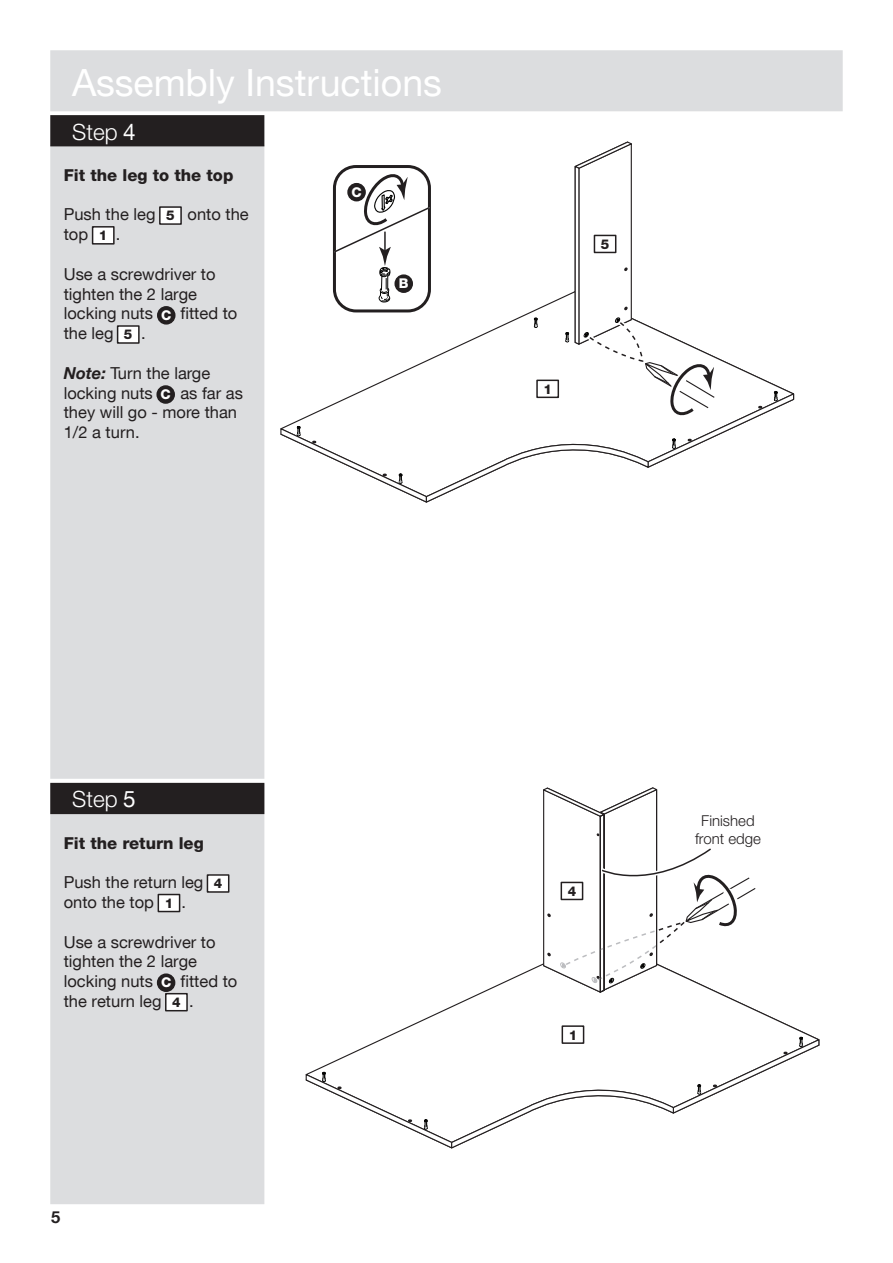
<style>
.page{position:relative;width:893px;height:1263px;background:#fff}
.page>*{position:absolute;margin:0;border:0;box-sizing:border-box;transform-origin:0 0}
.t1{font:37.5px "Helvetica Neue CE";color:#fff}
.t2{font:300 22.5px "Helvetica Neue CE";color:#fff}
.t3{font:16.5px/19.8px "Helvetica Neue CE";color:#231f20}
.t4{font:800 16.5px "Helvetica Neue CE";color:#231f20}
.t5{font:700 16.5px "Helvetica Neue CE";color:#231f20}
.t6{font:300 15px/18px "Helvetica Neue CE";color:#231f20;text-align:center}
.t7{font:800 13.5px "Helvetica Neue CE";color:#231f20}
.t8{font:800 13.5px "Helvetica Neue CE";color:#fff}
.s1{font-weight:400}
.s2{font-weight:700;font-style:italic}
</style>
<div class="page">
<div style="left:51px;top:51px;width:791px;height:60px;background:#dcdddf"></div>
<div style="left:50px;top:50px;width:793px;height:61px;border:2px solid #dcdddf"></div>
<div style="left:51px;top:146px;width:213px;height:1057px;background:#dcdddf"></div>
<div style="left:50px;top:145px;width:214px;height:1059px;border:2px solid #dcdddf"></div>
<div style="left:51px;top:116px;width:213px;height:30px;background:#231f20"></div>
<div style="left:50px;top:115px;width:214px;height:31px;border:2px solid #231f20"></div>
<svg style="left:50px;top:779px;width:215px;height:5px"></svg>
<div style="left:51px;top:784px;width:213px;height:29px;background:#231f20"></div>
<div style="left:50px;top:783px;width:214px;height:31px;border:2px solid #231f20"></div>
<svg style="left:280px;top:141px;width:515px;height:362px"></svg>
<svg style="left:305px;top:787px;width:515px;height:362px"></svg>
<div style="left:160px;top:207px;width:21px;height:17px;background:#fff"></div>
<div style="left:159px;top:206px;width:23px;height:19px;border:2px solid #231f20"></div>
<div style="left:93px;top:227px;width:21px;height:17px;background:#fff"></div>
<div style="left:92px;top:226px;width:23px;height:19px;border:2px solid #231f20"></div>
<div style="left:158px;top:307px;width:17px;height:17px;background:#231f20;border-radius:50%"></div>
<div style="left:157px;top:306px;width:19px;height:19px;border:2px solid #231f20;border-radius:50%"></div>
<div style="left:118px;top:326px;width:21px;height:17px;background:#fff"></div>
<div style="left:117px;top:325px;width:23px;height:19px;border:2px solid #231f20"></div>
<div style="left:157px;top:386px;width:17px;height:17px;background:#231f20;border-radius:50%"></div>
<div style="left:156px;top:385px;width:19px;height:19px;border:2px solid #231f20;border-radius:50%"></div>
<div style="left:207px;top:875px;width:22px;height:17px;background:#fff"></div>
<div style="left:207px;top:874px;width:22px;height:19px;border:2px solid #231f20"></div>
<div style="left:158px;top:894px;width:22px;height:17px;background:#fff"></div>
<div style="left:158px;top:894px;width:22px;height:18px;border:2px solid #231f20"></div>
<div style="left:158px;top:974px;width:17px;height:17px;background:#231f20;border-radius:50%"></div>
<div style="left:157px;top:973px;width:18px;height:19px;border:2px solid #231f20;border-radius:50%"></div>
<div style="left:166px;top:994px;width:21px;height:17px;background:#fff"></div>
<div style="left:165px;top:993px;width:23px;height:18px;border:2px solid #231f20"></div>
<p class="t1" style="left:72px;top:60px;width:371px">Assembly Instructions</p>
<p class="t2" style="left:72px;top:118px;width:65px">Step <span class="s1">4</span></p>
<p class="t4" style="left:64px;top:165px;width:171px">Fit the leg to the top</p>
<p class="t3" style="left:64px;top:205px;width:93px">Push the leg</p>
<p class="t3" style="left:188px;top:205px;width:63px">onto the</p>
<p class="t3" style="left:64px;top:225px;width:26px">top</p>
<p class="t3" style="left:116px;top:225px;width:6px">.</p>
<p class="t3" style="left:64px;top:264px;width:153px">Use a screwdriver to tighten the 2 large locking nuts</p>
<p class="t7" style="left:166px;top:207px;width:10px">5</p>
<p class="t7" style="left:99px;top:227px;width:10px">1</p>
<p class="t3" style="left:181px;top:304px;width:58px">fitted to</p>
<p class="t8" style="left:161px;top:307px;width:12px">C</p>
<p class="t3" style="left:64px;top:324px;width:51px">the leg</p>
<p class="t3" style="left:141px;top:324px;width:6px">.</p>
<p class="t3" style="left:64px;top:363px;width:148px"><span class="s2">Note:</span> Turn the large locking nuts</p>
<p class="t7" style="left:124px;top:326px;width:10px">5</p>
<p class="t3" style="left:64px;top:383px;width:181px;text-indent:117px">as far as they will go - more than<br>1/2 a turn.</p>
<p class="t8" style="left:161px;top:386px;width:12px">C</p>
<p class="t8" style="left:351px;top:183px;width:12px">C</p>
<p class="t8" style="left:399px;top:275px;width:11px">B</p>
<p class="t7" style="left:601px;top:236px;width:10px">5</p>
<p class="t7" style="left:543px;top:381px;width:10px">1</p>
<p class="t2" style="left:72px;top:785px;width:65px">Step <span class="s1">5</span></p>
<p class="t4" style="left:64px;top:832px;width:141px">Fit the return leg</p>
<p class="t3" style="left:64px;top:872px;width:141px">Push the return leg onto the top</p>
<p class="t7" style="left:214px;top:875px;width:10px">4</p>
<p class="t7" style="left:165px;top:895px;width:10px">1</p>
<p class="t3" style="left:181px;top:892px;width:6px">.</p>
<p class="t3" style="left:64px;top:932px;width:153px">Use a screwdriver to tighten the 2 large locking nuts</p>
<p class="t3" style="left:181px;top:971px;width:58px">fitted to</p>
<p class="t8" style="left:161px;top:974px;width:12px">C</p>
<p class="t3" style="left:64px;top:991px;width:99px">the return leg</p>
<p class="t3" style="left:189px;top:991px;width:6px">.</p>
<p class="t7" style="left:172px;top:994px;width:10px">4</p>
<p class="t5" style="left:51px;top:1207px;width:11px">5</p>
<p class="t7" style="left:568px;top:883px;width:10px">4</p>
<p class="t7" style="left:569px;top:1026px;width:10px">1</p>
<p class="t6" style="left:695px;top:812px;width:67px">Finished front edge</p>
</div>
